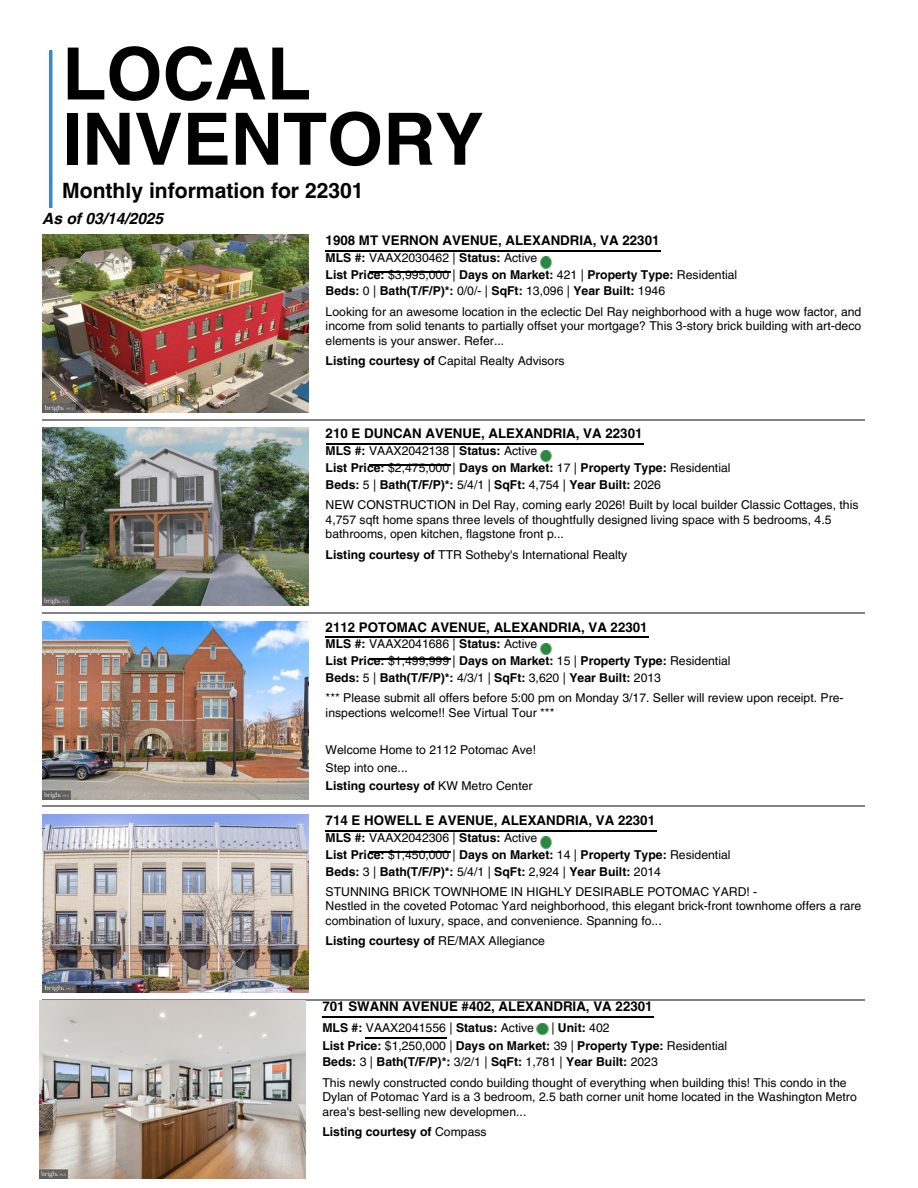
<style>
.page{position:relative;width:918px;height:1188px;background:#fff}
.page>*{position:absolute;margin:0;border:0;box-sizing:border-box;transform-origin:0 0}
.t1{font:700 72.3px/65.2px "Helvetica LT Pro";color:#000}
.t2{font:700 21.15px "Helvetica LT Pro";color:#000}
.t3{font:italic 700 15.6px "Helvetica LT Pro";color:#000}
.t4{font:700 13.35px "Helvetica LT Pro";color:#000}
.t5{font:12.15px "Helvetica LT Pro";color:#000}
.t6{font:700 12.15px/16.8px "Helvetica LT Pro";color:#000}
.s1{font-weight:700}
.s2{font-weight:400}
.s3{font-weight:400;color:#fff}
</style>
<div class="page">
<svg style="left:49px;top:50px;width:3px;height:158px"></svg>
<img style="left:42px;top:235px;width:267px;height:177px">
<hr style="left:326px;top:250px;width:335px;height:1px;background:#000">
<hr style="left:369px;top:271px;width:81px;height:1px;background:#000">
<svg style="left:540px;top:257px;width:11px;height:11px"></svg>
<hr style="left:42px;top:419px;width:823px;height:1px;background:#818285">
<img style="left:42px;top:428px;width:267px;height:178px">
<hr style="left:326px;top:444px;width:317px;height:1px;background:#000">
<hr style="left:369px;top:465px;width:81px;height:1px;background:#000">
<svg style="left:540px;top:450px;width:11px;height:11px"></svg>
<hr style="left:42px;top:612px;width:823px;height:2px;background:#818285">
<img style="left:42px;top:621px;width:267px;height:178px">
<hr style="left:326px;top:637px;width:323px;height:1px;background:#000">
<hr style="left:369px;top:658px;width:81px;height:1px;background:#000">
<svg style="left:540px;top:644px;width:11px;height:11px"></svg>
<hr style="left:42px;top:806px;width:823px;height:1px;background:#818285">
<img style="left:42px;top:815px;width:267px;height:177px">
<hr style="left:326px;top:830px;width:331px;height:1px;background:#000">
<hr style="left:369px;top:851px;width:81px;height:2px;background:#000">
<svg style="left:540px;top:837px;width:11px;height:11px"></svg>
<hr style="left:42px;top:999px;width:823px;height:1px;background:#818285">
<img style="left:39px;top:1001px;width:267px;height:178px">
<hr style="left:322px;top:1016px;width:332px;height:1px;background:#000">
<hr style="left:366px;top:1037px;width:81px;height:2px;background:#000">
<svg style="left:537px;top:1023px;width:11px;height:11px"></svg>
<h1 class="t1" style="left:62px;top:48px;width:423px">LOCAL<br>INVENTORY</h1>
<h1 class="t2" style="left:62px;top:183px;width:303px">Monthly information for 22301</h1>
<h2 class="t3" style="left:42px;top:213px;width:123px">As of 03/14/2025</h2>
<p class="t4" style="left:326px;top:235px;width:335px">1908 MT VERNON AVENUE, ALEXANDRIA, VA 22301</p>
<p class="t5" style="left:326px;top:253px;width:213px"><span class="s1">MLS #:</span> VAAX2030462 | <span class="s1">Status:</span> Active</p>
<p class="t6" style="left:326px;top:267px;width:413px">List Price: <span class="s2">$3,995,000 |</span> Days on Market: <span class="s2">421 |</span> Property Type: <span class="s2">Residential</span></p>
<p class="t6" style="left:326px;top:284px;width:344px">Beds: <span class="s2">0 |</span> Bath(T/F/P)*: <span class="s2">0/0/- |</span> SqFt: <span class="s2">13,096 |</span> Year Built: <span class="s2">1946</span><span class="s3">.</span></p>
<p class="t5" style="left:326px;top:307px;width:537px">Looking for an awesome location in the eclectic Del Ray neighborhood with a huge wow factor, and</p>
<p class="t5" style="left:326px;top:322px;width:537px">income from solid tenants to partially offset your mortgage? This 3-story brick building with art-deco</p>
<p class="t5" style="left:326px;top:336px;width:180px">elements is your answer. Refer...</p>
<p class="t5" style="left:326px;top:356px;width:240px"><span class="s1">Listing courtesy of</span> Capital Realty Advisors</p>
<p class="t4" style="left:326px;top:429px;width:318px">210 E DUNCAN AVENUE, ALEXANDRIA, VA 22301</p>
<p class="t6" style="left:326px;top:444px;width:406px">MLS #: <span class="s2">VAAX2042138 |</span> Status: <span class="s2">Active<br></span>List Price: <span class="s2">$2,475,000 |</span> Days on Market: <span class="s2">17 |</span> Property Type: <span class="s2">Residential<br></span>Beds: <span class="s2">5 |</span> Bath(T/F/P)*: <span class="s2">5/4/1 |</span> SqFt: <span class="s2">4,754 |</span> Year Built: <span class="s2">2026</span><span class="s3">.</span></p>
<p class="t5" style="left:326px;top:500px;width:534px">NEW CONSTRUCTION in Del Ray, coming early 2026! Built by local builder Classic Cottages, this</p>
<p class="t5" style="left:326px;top:515px;width:507px">4,757 sqft home spans three levels of thoughtfully designed living space with 5 bedrooms, 4.5</p>
<p class="t5" style="left:326px;top:530px;width:240px">bathrooms, open kitchen, flagstone front p...</p>
<p class="t5" style="left:326px;top:550px;width:303px"><span class="s1">Listing courtesy of</span> TTR Sotheby's International Realty</p>
<p class="t4" style="left:326px;top:622px;width:324px">2112 POTOMAC AVENUE, ALEXANDRIA, VA 22301</p>
<p class="t6" style="left:326px;top:637px;width:406px">MLS #: <span class="s2">VAAX2041686 |</span> Status: <span class="s2">Active<br></span>List Price: <span class="s2">$1,499,999 |</span> Days on Market: <span class="s2">15 |</span> Property Type: <span class="s2">Residential<br></span>Beds: <span class="s2">5 |</span> Bath(T/F/P)*: <span class="s2">4/3/1 |</span> SqFt: <span class="s2">3,620 |</span> Year Built: <span class="s2">2013</span><span class="s3">.</span></p>
<p class="t5" style="left:326px;top:694px;width:520px">*** Please submit all offers before 5:00 pm on Monday 3/17. Seller will review upon receipt. Pre-</p>
<p class="t5" style="left:326px;top:708px;width:230px">inspections welcome!! See Virtual Tour ***</p>
<p class="t5" style="left:326px;top:745px;width:212px">Welcome Home to 2112 Potomac Ave!</p>
<p class="t5" style="left:326px;top:763px;width:84px">Step into one...</p>
<p class="t6" style="left:326px;top:778px;width:209px">Listing courtesy of <span class="s2">KW Metro Center</span></p>
<p class="t4" style="left:326px;top:815px;width:331px">714 E HOWELL E AVENUE, ALEXANDRIA, VA 22301</p>
<p class="t6" style="left:326px;top:830px;width:406px">MLS #: <span class="s2">VAAX2042306 |</span> Status: <span class="s2">Active<br></span>List Price: <span class="s2">$1,450,000 |</span> Days on Market: <span class="s2">14 |</span> Property Type: <span class="s2">Residential<br></span>Beds: <span class="s2">3 |</span> Bath(T/F/P)*: <span class="s2">5/4/1 |</span> SqFt: <span class="s2">2,924 |</span> Year Built: <span class="s2">2014</span><span class="s3">.</span></p>
<p class="t5" style="left:326px;top:887px;width:433px">STUNNING BRICK TOWNHOME IN HIGHLY DESIRABLE POTOMAC YARD! -</p>
<p class="t5" style="left:326px;top:902px;width:537px">Nestled in the coveted Potomac Yard neighborhood, this elegant brick-front townhome offers a rare</p>
<p class="t5" style="left:326px;top:916px;width:338px">combination of luxury, space, and convenience. Spanning fo...</p>
<p class="t6" style="left:326px;top:934px;width:221px">Listing courtesy of <span class="s2">RE/MAX Allegiance</span></p>
<p class="t4" style="left:322px;top:1001px;width:332px">701 SWANN AVENUE #402, ALEXANDRIA, VA 22301</p>
<p class="t5" style="left:322px;top:1023px;width:213px"><span class="s1">MLS #:</span> VAAX2041556 | <span class="s1">Status:</span> Active</p>
<p class="t6" style="left:551px;top:1020px;width:60px"><span class="s2">|</span> Unit: <span class="s2">402</span></p>
<p class="t6" style="left:322px;top:1038px;width:406px">List Price: <span class="s2">$1,250,000 |</span> Days on Market: <span class="s2">39 |</span> Property Type: <span class="s2">Residential<br></span>Beds: <span class="s2">3 |</span> Bath(T/F/P)*: <span class="s2">3/2/1 |</span> SqFt: <span class="s2">1,781 |</span> Year Built: <span class="s2">2023</span><span class="s3">.</span></p>
<p class="t5" style="left:322px;top:1078px;width:526px">This newly constructed condo building thought of everything when building this! This condo in the</p>
<p class="t5" style="left:322px;top:1093px;width:536px">Dylan of Potomac Yard is a 3 bedroom, 2.5 bath corner unit home located in the Washington Metro</p>
<p class="t5" style="left:322px;top:1107px;width:205px">area's best-selling new developmen...</p>
<p class="t6" style="left:322px;top:1125px;width:166px">Listing courtesy of <span class="s2">Compass</span></p>
</div>
